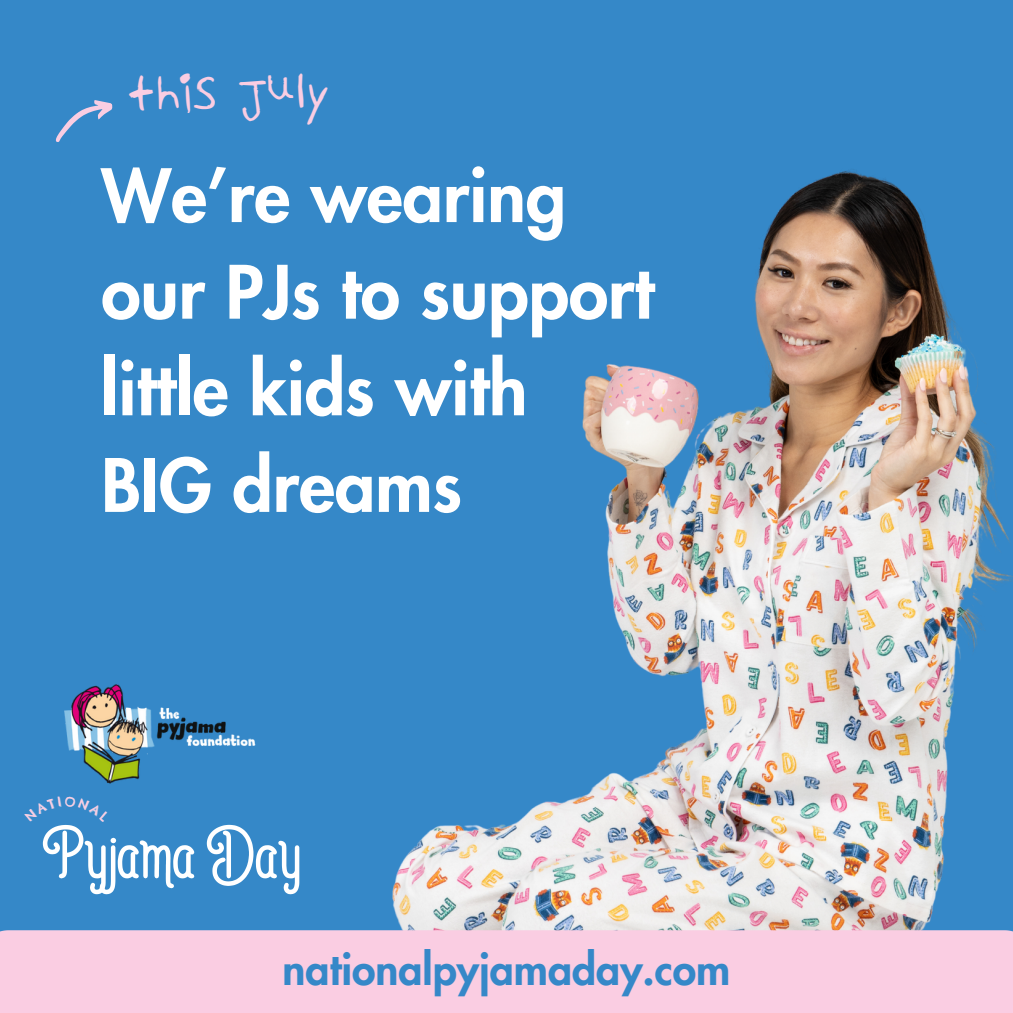
<style>
.page{position:relative;width:1013px;height:1013px;background:#fff}
.page>*{position:absolute;margin:0;border:0;box-sizing:border-box;transform-origin:0 0}
.t1{font:83.38px "Auther Typeface";color:#fff}
.t2{font:800 71.5px/96.5px "Futura LT Pro";color:#fff}
.t3{font:45.88px "Kindergarten Cam";color:#facde2}
.t4{font:800 42.62px "Futura LT Pro";color:#3588c8}
</style>
<div class="page">
<div style="left:0;top:0;width:1012px;height:1012px;background:#3588c8"></div>
<img style="left:392px;top:170px;width:620px;height:760px">
<div style="left:0;top:930px;width:1012px;height:82px;background:#facde2"></div>
<svg style="left:55px;top:100px;width:58px;height:42px"></svg>
<img style="left:64px;top:684px;width:192px;height:100px">
<p class="t3" style="left:130px;top:60px;width:201px">this July</p>
<p class="t2" style="left:101px;top:150px;width:554px">We’re wearing our PJs to support little kids with<br>BIG dreams</p>
<h4 class="t1" style="left:42px;top:799px;width:261px">PyjamaDay</h4>
<p class="t4" style="left:282px;top:950px;width:449px">nationalpyjamaday.com</p>
</div>
